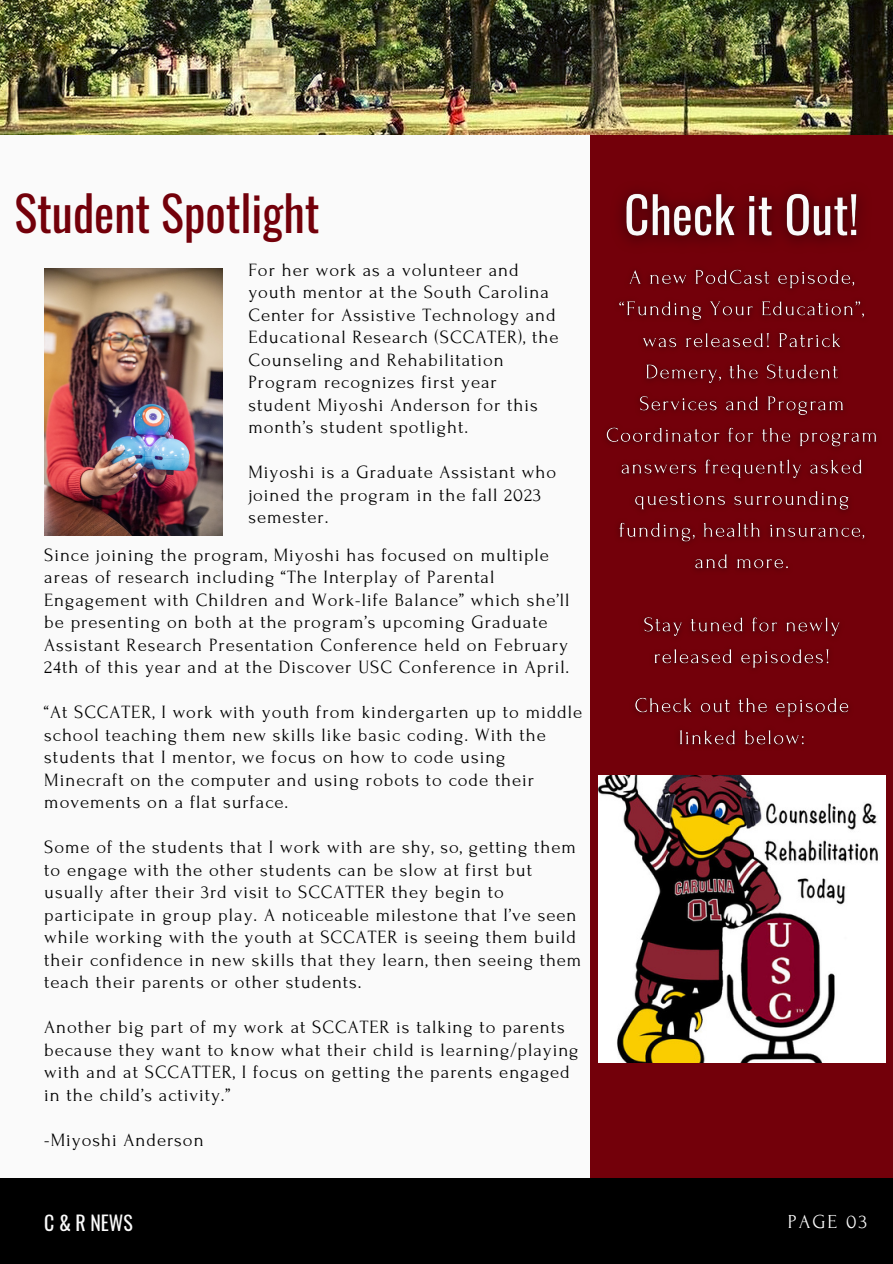
<style>
.page{position:relative;width:893px;height:1264px;background:#fff}
.page>*{position:absolute;margin:0;border:0;box-sizing:border-box;transform-origin:0 0}
.t1{font:48px "Oswald";color:#73000a}
.t2{font:19.8px "Oswald";color:#fafafa}
.t3{font:19.8px "Forum";letter-spacing:.1em;color:#fafafa}
.t4{font:18.75px/22.5px "Forum";letter-spacing:.05em;color:#000}
</style>
<div class="page">
<div style="left:0;top:0;width:892px;height:1263px;background:#fafafa"></div>
<div style="left:590px;top:111px;width:302px;height:1066px;background:#73000a"></div>
<div style="left:0;top:1177px;width:892px;height:86px;background:#000"></div>
<img style="left:0;top:0;width:892px;height:134px">
<img style="left:44px;top:269px;width:178px;height:266px">
<img style="left:598px;top:776px;width:287px;height:286px">
<img style="left:620px;top:192px;width:240px;height:50px">
<img style="left:606px;top:269px;width:271px;height:399px">
<img style="left:634px;top:697px;width:215px;height:49px">
<p class="t1" style="left:14px;top:175px;width:307px">Student Spotlight</p>
<p class="t4" style="left:248px;top:259px;width:311px">For her work as a volunteer and youth mentor at the South Carolina<br>Center for Assistive Technology and<br>Educational Research (SCCATER), the<br>Counseling and Rehabilitation<br>Program recognizes first year student Miyoshi Anderson for this month’s student spotlight.</p>
<p class="t4" style="left:248px;top:461px;width:309px">Miyoshi is a Graduate Assistant who joined the program in the fall 2023 semester.</p>
<p class="t4" style="left:44px;top:543px;width:526px">Since joining the program, Miyoshi has focused on multiple areas of research including “The Interplay of Parental Engagement with Children and Work-life Balance” which she’ll be presenting on both at the program’s upcoming Graduate Assistant Research Presentation Conference held on February 24th of this year and at the Discover USC Conference in April.</p>
<p class="t4" style="left:44px;top:701px;width:539px">“At SCCATER, I work with youth from kindergarten up to middle school teaching them new skills like basic coding. With the students that I mentor, we focus on how to code using Minecraft on the computer and using robots to code their movements on a flat surface.</p>
<p class="t4" style="left:44px;top:836px;width:538px">Some of the students that I work with are shy, so, getting them to engage with the other students can be slow at first but usually after their 3rd visit to SCCATTER they begin to participate in group play. A noticeable milestone that I’ve seen while working with the youth at SCCATER is seeing them build their confidence in new skills that they learn, then seeing them teach their parents or other students.</p>
<h2 class="t4" style="left:44px;top:1016px;width:535px">Another big part of my work at SCCATER is talking to parents because they want to know what their child is learning/playing with and at SCCATTER, I focus on getting the parents engaged in the child’s activity.”</h2>
<h2 class="t4" style="left:44px;top:1128px;width:161px">-Miyoshi Anderson</h2>
<p class="t2" style="left:44px;top:1206px;width:90px">C &amp; R NEWS</p>
<p class="t3" style="left:787px;top:1210px;width:81px">PAGE 03</p>
</div>
